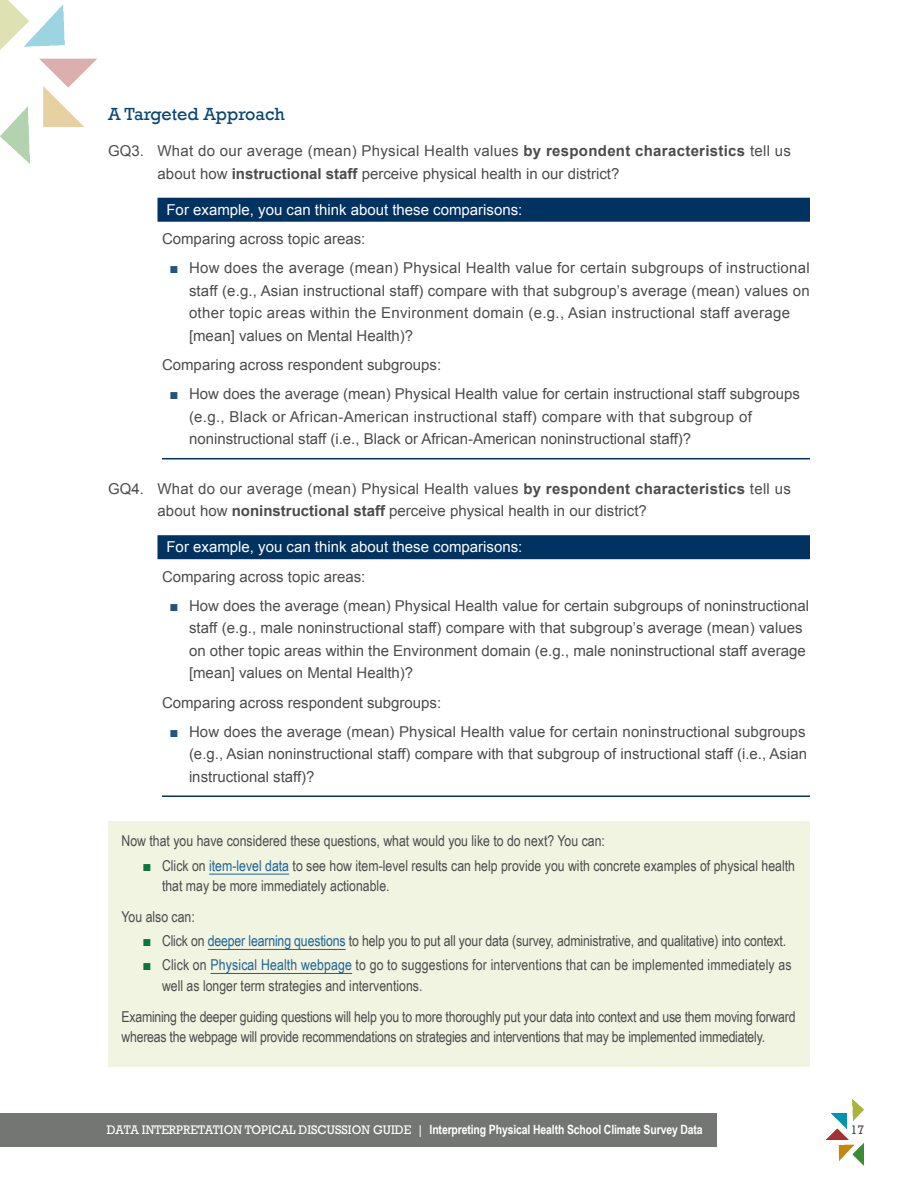
<style>
.page{position:relative;width:918px;height:1188px;background:#fff}
.page>*{position:absolute;margin:0;border:0;box-sizing:border-box;transform-origin:0 0}
.t1{font:18px "Rockwell";color:#084673}
.t2{font:15px/22.5px "Arial";color:#4b4c4d}
.t3{font:15px/20.2px "Arial Narrow";color:#4b4c4d}
.t4{font:15px/22.5px "Arial";letter-spacing:.02em;color:#4b4c4d}
.t5{font:15px "Arial";color:#fff}
.t6{font:700 12.75px "Arial Narrow";letter-spacing:-.01em;color:#fff}
.t7{font:12.75px "Rockwell";color:#4b4c4d}
.s1{font-weight:700}
.s2{color:#215480}
.s3{font-family:"Arial";color:#08763f}
.s4{color:#1e6493}
.s5{font-family:"Rockwell";font-weight:400}
</style>
<div class="page">
<div style="left:0;top:1113px;width:716px;height:34px;background:#747674"></div>
<img style="left:0;top:0;width:97px;height:164px">
<img style="left:826px;top:1099px;width:38px;height:67px">
<div style="left:157px;top:198px;width:653px;height:24px;background:#003361"></div>
<hr style="left:162px;top:458px;width:648px;height:1px;background:#003361">
<div style="left:157px;top:535px;width:653px;height:24px;background:#003361"></div>
<hr style="left:162px;top:795px;width:648px;height:2px;background:#003361">
<div style="left:108px;top:822px;width:702px;height:245px;background:#f2f4e2"></div>
<hr style="left:209px;top:874px;width:80px;height:1px;background:#1e6493">
<hr style="left:208px;top:949px;width:138px;height:1px;background:#1e6493">
<hr style="left:211px;top:973px;width:141px;height:1px;background:#1e6493">
<h3 class="t1" style="left:108px;top:104px;width:178px">A Targeted Approach</h3>
<p class="t2" style="left:158px;top:140px;width:635px;text-indent:-50px">GQ3. What do our average (mean) Physical Health values <span class="s1">by respondent characteristics</span> tell us about how <span class="s1">instructional staff</span> perceive physical health in our district?</p>
<p class="t5" style="left:167px;top:200px;width:357px">For example, you can think about these comparisons:</p>
<p class="t2" style="left:162px;top:228px;width:205px">Comparing across topic areas:</p>
<p class="t4" style="left:189px;top:257px;width:622px;text-indent:-20px"><span class="s2">■</span> How does the average (mean) Physical Health value for certain subgroups of instructional staff (e.g., Asian instructional staff) compare with that subgroup’s average (mean) values on other topic areas within the Environment domain (e.g., Asian instructional staff average [mean] values on Mental Health)?</p>
<p class="t2" style="left:162px;top:354px;width:281px">Comparing across respondent subgroups:</p>
<p class="t2" style="left:189px;top:383px;width:612px;text-indent:-20px"><span class="s2">■</span> How does the average (mean) Physical Health value for certain instructional staff subgroups (e.g., Black or African-American instructional staff) compare with that subgroup of noninstructional staff (i.e., Black or African-American noninstructional staff)?</p>
<p class="t2" style="left:158px;top:478px;width:635px;text-indent:-50px">GQ4. What do our average (mean) Physical Health values <span class="s1">by respondent characteristics</span> tell us about how <span class="s1">noninstructional staff</span> perceive physical health in our district?</p>
<p class="t5" style="left:167px;top:537px;width:357px">For example, you can think about these comparisons:</p>
<p class="t2" style="left:162px;top:565px;width:205px">Comparing across topic areas:</p>
<p class="t2" style="left:189px;top:595px;width:622px;text-indent:-20px"><span class="s2">■</span> How does the average (mean) Physical Health value for certain subgroups of noninstructional staff (e.g., male noninstructional staff) compare with that subgroup’s average (mean) values on other topic areas within the Environment domain (e.g., male noninstructional staff average [mean] values on Mental Health)?</p>
<p class="t2" style="left:162px;top:691px;width:281px">Comparing across respondent subgroups:</p>
<p class="t2" style="left:189px;top:721px;width:620px;text-align:justify;text-indent:-20px"><span class="s2">■</span> How does the average (mean) Physical Health value for certain noninstructional subgroups (e.g., Asian noninstructional staff) compare with that subgroup of instructional staff (i.e., Asian instructional staff)?</p>
<p class="t3" style="left:122px;top:830px;width:485px">Now that you have considered these questions, what would you like to do next? You can:</p>
<p class="t3" style="left:162px;top:855px;width:635px;text-indent:-20px"><span class="s3">■</span> Click on <span class="s4">item-level data</span> to see how item-level results can help provide you with concrete examples of physical health that may be more immediately actionable.</p>
<p class="t3" style="left:122px;top:906px;width:75px">You also can:</p>
<p class="t3" style="left:142px;top:930px;width:645px"><span class="s3">■</span> Click on <span class="s4">deeper learning questions</span> to help you to put all your data (survey, administrative, and qualitative) into context.</p>
<p class="t3" style="left:162px;top:955px;width:631px;text-indent:-20px"><span class="s3">■</span> Click on <span class="s4">Physical Health webpage</span> to go to suggestions for interventions that can be implemented immediately as well as longer term strategies and interventions.</p>
<p class="t3" style="left:122px;top:1006px;width:676px">Examining the deeper guiding questions will help you to more thoroughly put your data into context and use them moving forward whereas the webpage will provide recommendations on strategies and interventions that may be implemented immediately.</p>
<p class="t6" style="left:107px;top:1120px;width:597px"><span class="s5">DATA INTERPRETATION TOPICAL DISCUSSION GUIDE |</span> Interpreting Physical Health School Climate Survey Data</p>
<p class="t7" style="left:851px;top:1122px;width:15px">17</p>
</div>
